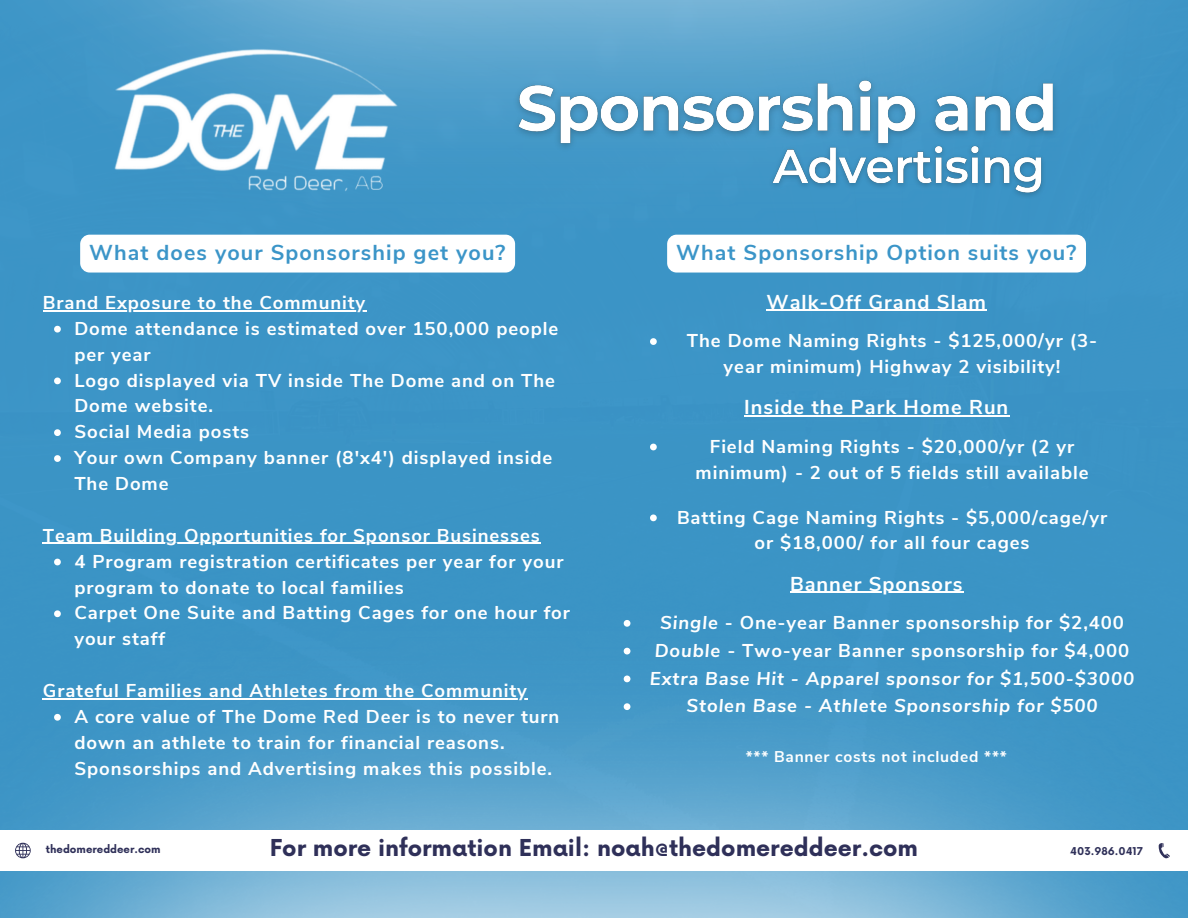
<style>
.page{position:relative;width:1188px;height:918px;background:#fff}
.page>*{position:absolute;margin:0;border:0;box-sizing:border-box;transform-origin:0 0}
.t1{font:700 22.65px "Now";color:#2f3059}
.t2{font:700 21.6px "Nunito Sans";letter-spacing:.05em;color:#3b95c8}
.t3{font:700 20.1px "Nunito Sans";letter-spacing:.05em;color:#fff}
.t4{font:700 18.6px/25.8px "Nunito Sans";letter-spacing:.05em;color:#fff}
.t5{font:italic 700 18.6px "Nunito Sans";letter-spacing:.05em;color:#fff}
.t6{font:700 15.6px "Nunito Sans";letter-spacing:.05em;color:#fff}
.t7{font:700 10.5px "Now";color:#2f3059}
.s1{font-style:italic}
</style>
<div class="page">
<div style="left:0;top:285px;width:1188px;height:283px;background:#3b94c6"></div>
<img style="left:0;top:568px;width:1188px;height:350px">
<svg style="left:0;top:830px;width:1188px;height:41px"></svg>
<img style="left:0;top:0;width:1188px;height:285px">
<img style="left:113px;top:43px;width:285px;height:151px">
<img style="left:506px;top:60px;width:579px;height:101px">
<img style="left:763px;top:129px;width:290px;height:76px">
<div style="left:80px;top:235px;width:435px;height:38px;background:#fff;border-radius:9px"></div>
<svg style="left:54px;top:326px;width:7px;height:7px"></svg>
<svg style="left:54px;top:378px;width:7px;height:6px"></svg>
<svg style="left:54px;top:429px;width:7px;height:7px"></svg>
<svg style="left:54px;top:455px;width:7px;height:7px"></svg>
<svg style="left:54px;top:559px;width:7px;height:6px"></svg>
<svg style="left:54px;top:610px;width:7px;height:7px"></svg>
<svg style="left:54px;top:714px;width:7px;height:7px"></svg>
<hr style="left:43px;top:310px;width:323px;height:1px;background:#fff">
<hr style="left:43px;top:543px;width:498px;height:1px;background:#fff">
<hr style="left:43px;top:698px;width:485px;height:1px;background:#fff">
<div style="left:667px;top:235px;width:419px;height:38px;background:#fff;border-radius:9px"></div>
<svg style="left:650px;top:338px;width:7px;height:7px"></svg>
<hr style="left:744px;top:415px;width:265px;height:1px;background:#fff">
<svg style="left:650px;top:444px;width:7px;height:6px"></svg>
<svg style="left:650px;top:515px;width:7px;height:6px"></svg>
<hr style="left:790px;top:592px;width:174px;height:1px;background:#fff">
<svg style="left:624px;top:620px;width:6px;height:7px"></svg>
<svg style="left:624px;top:648px;width:6px;height:6px"></svg>
<svg style="left:624px;top:676px;width:6px;height:6px"></svg>
<svg style="left:624px;top:703px;width:6px;height:7px"></svg>
<hr style="left:767px;top:310px;width:220px;height:1px;background:#fff">
<svg style="left:15px;top:843px;width:16px;height:15px"></svg>
<svg style="left:1159px;top:843px;width:11px;height:16px"></svg>
<p class="t2" style="left:89px;top:239px;width:418px">What does your Sponsorship get you?</p>
<p class="t4" style="left:43px;top:290px;width:324px">Brand Exposure to the Community</p>
<p class="t4" style="left:74px;top:316px;width:485px">Dome attendance is estimated over 150,000 people per year</p>
<p class="t4" style="left:74px;top:368px;width:482px">Logo displayed via TV inside The Dome and on The<br>Dome website.</p>
<p class="t4" style="left:74px;top:419px;width:176px">Social Media posts</p>
<p class="t4" style="left:74px;top:445px;width:480px">Your own Company banner (8'x4') displayed inside<br>The Dome</p>
<p class="t4" style="left:43px;top:523px;width:499px">Team Building Opportunities for Sponsor Businesses</p>
<p class="t4" style="left:74px;top:549px;width:491px">4 Program registration certificates per year for your program to donate to local families</p>
<p class="t4" style="left:74px;top:600px;width:497px">Carpet One Suite and Batting Cages for one hour for your staff</p>
<p class="t4" style="left:43px;top:678px;width:486px">Grateful Families and Athletes from the Community</p>
<p class="t4" style="left:74px;top:704px;width:487px">A core value of The Dome Red Deer is to never turn down an athlete to train for financial reasons.<br>Sponsorships and Advertising makes this possible.</p>
<p class="t2" style="left:676px;top:239px;width:402px">What Sponsorship Option suits you?</p>
<p class="t3" style="left:767px;top:288px;width:221px">Walk-Off Grand Slam</p>
<p class="t4" style="left:687px;top:328px;width:412px;text-align:center">The Dome Naming Rights - $125,000/yr (3- year minimum) Highway 2 visibility!</p>
<p class="t3" style="left:744px;top:394px;width:266px">Inside the Park Home Run</p>
<p class="t4" style="left:696px;top:434px;width:395px;text-align:center">Field Naming Rights - $20,000/yr (2 yr minimum) - 2 out of 5 fields still available</p>
<p class="t4" style="left:677px;top:504px;width:432px;text-align:center">Batting Cage Naming Rights - $5,000/cage/yr or $18,000/ for all four cages</p>
<p class="t3" style="left:790px;top:570px;width:174px">Banner Sponsors</p>
<p class="t4" style="left:660px;top:610px;width:466px"><span class="s1">Single</span> - One-year Banner sponsorship for $2,400</p>
<p class="t4" style="left:655px;top:638px;width:476px"><span class="s1">Double</span> - Two-year Banner sponsorship for $4,000</p>
<p class="t5" style="left:650px;top:666px;width:486px">Extra Base Hit - Apparel sponsor for $1,500-$3000</p>
<p class="t5" style="left:687px;top:694px;width:413px">Stolen Base - Athlete Sponsorship for $500</p>
<p class="t6" style="left:746px;top:747px;width:263px">*** Banner costs not included ***</p>
<p class="t1" style="left:270px;top:836px;width:650px">For more information Email: noah@thedomereddeer.com</p>
<p class="t7" style="left:46px;top:844px;width:116px">thedomereddeer.com</p>
<p class="t7" style="left:1070px;top:845px;width:74px">403.986.0417</p>
</div>
